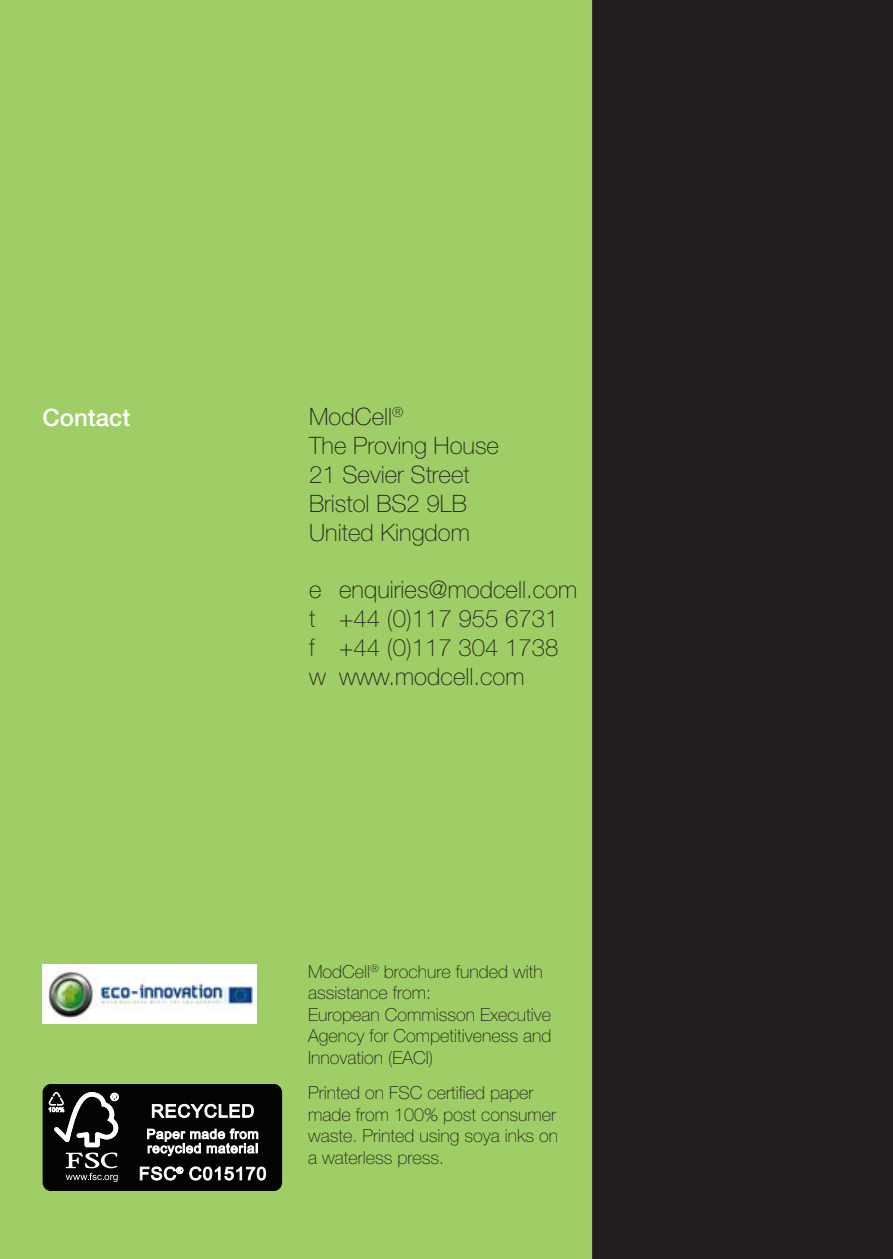
<style>
.page{position:relative;width:893px;height:1259px;background:#fff}
.page>*{position:absolute;margin:0;border:0;box-sizing:border-box;transform-origin:0 0}
.text{font:100 24px "Helvetica Neue LT Pro";color:#231f20}
.text-2{font:500 24px "Helvetica Neue LT Pro";color:#fff}
.text-3{font:100 18px/21.6px "Helvetica Neue LT Pro";color:#231f20}
</style>
<div class="page">
<div style="left:0;top:0;width:592px;height:1259px;background:#9fce66"></div>
<div style="left:592px;top:0;width:301px;height:1259px;background:#231f20"></div>
<div style="left:875px;top:988px;width:18px;height:92px;background:#231f20"></div>
<img style="left:43px;top:964px;width:214px;height:60px">
<div style="left:43px;top:1084px;width:238px;height:106px;background:#040503;border-radius:8px"></div>
<div style="left:43px;top:1084px;width:239px;height:107px;border:2px solid #040503;border-radius:8px"></div>
<svg style="left:49px;top:1092px;width:70px;height:90px"></svg>
<svg style="left:152px;top:1103px;width:102px;height:15px"></svg>
<svg style="left:147px;top:1128px;width:111px;height:28px"></svg>
<svg style="left:140px;top:1166px;width:43px;height:14px"></svg>
<svg style="left:189px;top:1166px;width:77px;height:14px"></svg>
<p class="text-2" style="left:43px;top:403px;width:90px">Contact</p>
<p class="text" style="left:309px;top:403px;width:96px">ModCell<sup>®</sup></p>
<p class="text" style="left:309px;top:431px;width:191px">The Proving House</p>
<p class="text" style="left:309px;top:460px;width:162px">21 Sevier Street</p>
<p class="text" style="left:309px;top:489px;width:159px">Bristol BS2 9LB</p>
<p class="text" style="left:309px;top:518px;width:162px">United Kingdom</p>
<p class="text" style="left:309px;top:575px;width:270px">e enquiries@modcell.com</p>
<p class="text" style="left:309px;top:604px;width:251px">t +44 (0)117 955 6731</p>
<p class="text" style="left:309px;top:633px;width:251px">f +44 (0)117 304 1738</p>
<p class="text" style="left:309px;top:662px;width:217px">w www.modcell.com</p>
<p class="text-3" style="left:308px;top:960px;width:236px">ModCell<sup>®</sup> brochure funded with assistance from:</p>
<p class="text-3" style="left:308px;top:1003px;width:245px;text-align:justify">European Commisson Executive Agency for Competitiveness and Innovation (EACI)</p>
<p class="text-3" style="left:308px;top:1081px;width:252px">Printed on FSC certified paper made from 100% post consumer waste. Printed using soya inks on</p>
<p class="text-3" style="left:308px;top:1146px;width:138px">a waterless press.</p>
</div>
